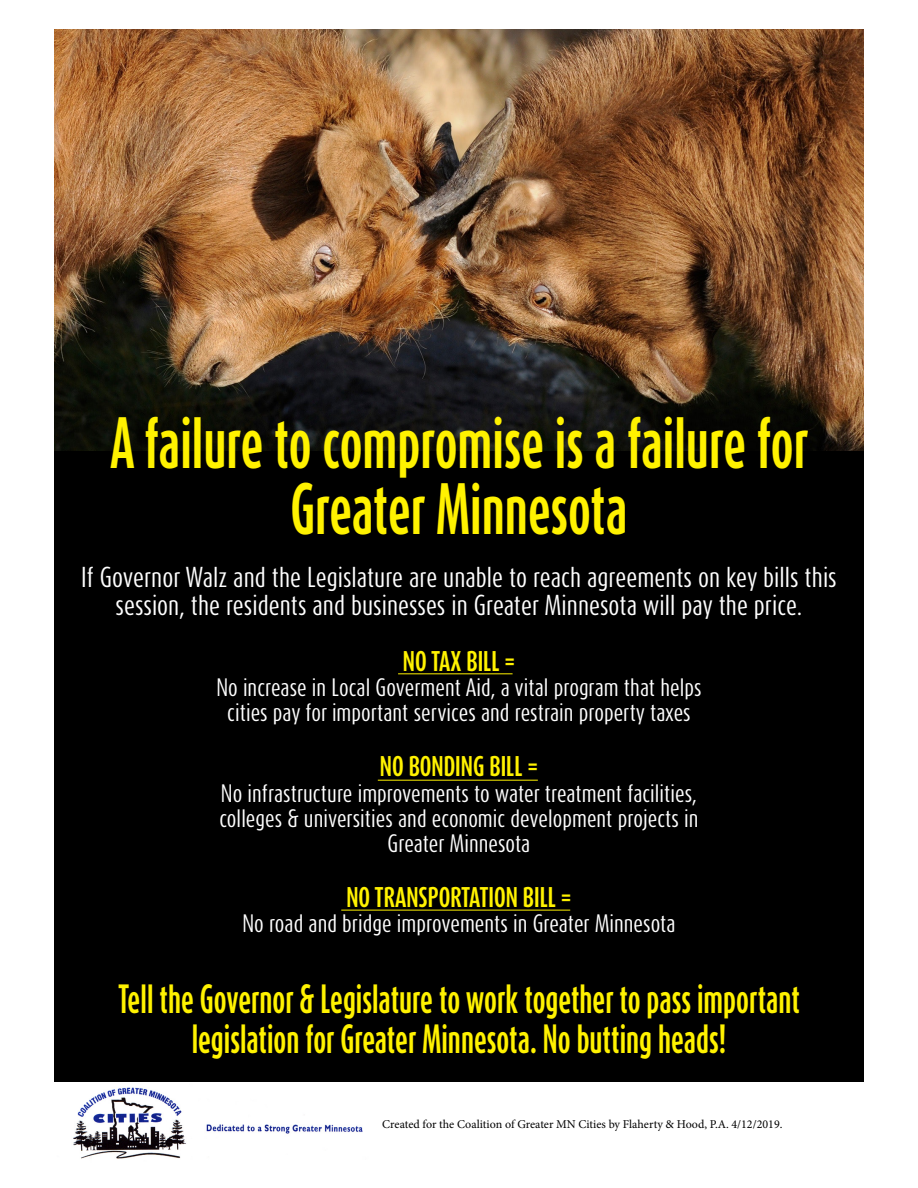
<style>
.page{position:relative;width:918px;height:1188px;background:#fff}
.page>*{position:absolute;margin:0;border:0;box-sizing:border-box;transform-origin:0 0}
.t1{font:700 60.45px/66px "Dax Compact Pro";color:#fff200;text-align:center;scale:.79 1}
.t2{font:700 34.05px/40.5px "Dax Compact Pro";color:#fff200;text-align:center;scale:.79 1}
.t3{font:24px/28.8px "Dax Compact Pro";color:#fff;text-align:center}
.t4{font:700 23.7px "Dax Compact Pro";color:#fff200;scale:.93 1}
.t5{font:21px/25.2px "Dax Compact Pro";color:#fff;text-align:center}
.t6{font:12px "Minion Pro";color:#000}
</style>
<div class="page">
<div style="left:54px;top:441px;width:810px;height:640px;background:#000"></div>
<img style="left:54px;top:29px;width:810px;height:421px">
<img style="left:73px;top:1087px;width:290px;height:72px">
<hr style="left:398px;top:673px;width:115px;height:1px;background:#fff200">
<hr style="left:378px;top:780px;width:160px;height:1px;background:#fff200">
<hr style="left:341px;top:910px;width:229px;height:1px;background:#fff200">
<h1 class="t1" style="left:110px;top:410px;width:886px">A failure to compromise is a failure for<br>Greater Minnesota</h1>
<p class="t3" style="left:81px;top:563px;width:757px">If Governor Walz and the Legislature are unable to reach agreements on key bills this session, the residents and businesses in Greater Minnesota will pay the price.</p>
<p class="t4" style="left:403px;top:645px;width:122px">NO TAX BILL =</p>
<p class="t5" style="left:216px;top:675px;width:487px">No increase in Local Goverment Aid, a vital program that helps cities pay for important services and restrain property taxes</p>
<p class="t4" style="left:380px;top:751px;width:172px">NO BONDING BILL =</p>
<p class="t5" style="left:219px;top:781px;width:481px">No infrastructure improvements to water treatment facilities, colleges &amp; universities and economic development projects in<br>Greater Minnesota</p>
<p class="t4" style="left:346px;top:882px;width:244px">NO TRANSPORTATION BILL =</p>
<p class="t5" style="left:242px;top:911px;width:435px">No road and bridge improvements in Greater Minnesota</p>
<h2 class="t2" style="left:118px;top:978px;width:865px">Tell the Governor &amp; Legislature to work together to pass important legislation for Greater Minnesota. No butting heads!</h2>
<p class="t6" style="left:382px;top:1116px;width:402px">Created for the Coalition of Greater MN Cities by Flaherty &amp; Hood, P.A. 4/12/2019.</p>
</div>
